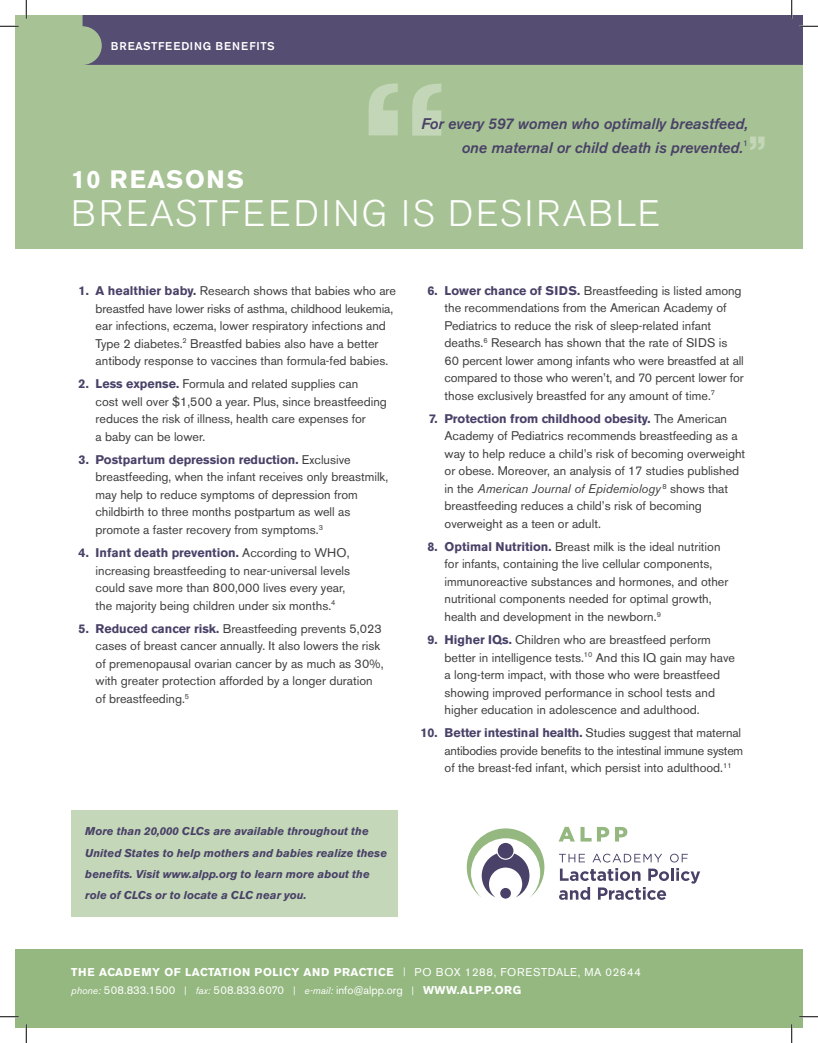
<style>
.page{position:relative;width:818px;height:1043px;background:#fff}
.page>*{position:absolute;margin:0;border:0;box-sizing:border-box;transform-origin:0 0}
.t1{font:500 expanded 176.25px "Akzidenz Grotesk BE";color:#fff}
.t2{font:500 48.75px "Akzidenz Grotesk BE";color:#fff}
.t3{font:300 36.62px "Akzidenz Grotesk BE";letter-spacing:.07em;color:#fff}
.t4{font:700 25px "Akzidenz Grotesk BE";letter-spacing:.05em;color:#fff}
.t5{font:italic 500 15.25px/24px "Akzidenz Grotesk BE";color:#494167}
.t6{font:12.5px/17.5px "Akzidenz Grotesk BE";color:#3e3e3f}
.t7{font:12.5px/17.5px "Akzidenz Grotesk BE";letter-spacing:-.02em;color:#3e3e3f}
.t8{font:italic 700 11.25px/21.2px "Akzidenz Grotesk BE";color:#494167}
.t9{font:11.25px/18.8px "Akzidenz Grotesk BE";color:#fff}
.t10{font:500 11.25px "Akzidenz Grotesk BE";letter-spacing:.07em;color:#fff}
.t11{font:8.38px "Akzidenz Grotesk BE";color:#494167}
.s1{font-weight:700;color:#494167}
.s2{font-style:italic}
.s3{font-weight:700}
.s4{font-size:8.75px}
.s5{font-style:italic;font-size:10px}
</style>
<div class="page">
<div style="left:71px;top:810px;width:327px;height:107px;background:#c4d7b9"></div>
<div style="left:15px;top:15px;width:787px;height:234px;background:#a7c395"></div>
<div style="left:82px;top:15px;width:720px;height:50px;background:#564d72"></div>
<div style="left:15px;top:949px;width:787px;height:79px;background:#94b880"></div>
<svg style="left:559px;top:853px;width:26px;height:9px"></svg>
<svg style="left:592px;top:853px;width:70px;height:9px"></svg>
<svg style="left:670px;top:853px;width:17px;height:9px"></svg>
<div style="left:500px;top:888px;width:11px;height:10px;background:#494167;border-radius:50%"></div>
<svg style="left:466px;top:828px;width:78px;height:69px"></svg>
<svg style="left:559px;top:826px;width:32px;height:15px"></svg>
<svg style="left:597px;top:827px;width:12px;height:14px"></svg>
<svg style="left:615px;top:827px;width:12px;height:14px"></svg>
<svg style="left:559px;top:868px;width:141px;height:31px"></svg>
<svg style="left:0;top:25px;width:19px;height:2px"></svg>
<svg style="left:799px;top:25px;width:19px;height:2px"></svg>
<svg style="left:0;top:1016px;width:19px;height:1px"></svg>
<svg style="left:799px;top:1015px;width:19px;height:2px"></svg>
<svg style="left:25px;top:0;width:2px;height:19px"></svg>
<svg style="left:25px;top:1024px;width:2px;height:18px"></svg>
<svg style="left:790px;top:0;width:2px;height:19px"></svg>
<svg style="left:791px;top:1024px;width:1px;height:18px"></svg>
<p class="t10" style="left:111px;top:40px;width:165px">BREASTFEEDING BENEFITS</p>
<h1 class="t1" style="left:357px;top:45px;width:97px">“</h1>
<p class="t5" style="left:461px;top:112px;width:288px;text-indent:-40px">For every 597 women who optimally breastfeed, one maternal or child death is prevented.</p>
<p class="t11" style="left:743px;top:138px;width:6px">1</p>
<h2 class="t2" style="left:748px;top:124px;width:20px">”</h2>
<h2 class="t2" style="left:748px;top:131px;width:20px">”</h2>
<h3 class="t4" style="left:71px;top:165px;width:174px">10 REASONS</h3>
<h3 class="t3" style="left:71px;top:193px;width:590px">BREASTFEEDING IS DESIRABLE</h3>
<p class="t6" style="left:96px;top:282px;width:302px;text-indent:-17px"><span class="s1">1. A healthier baby.</span> Research shows that babies who are breastfed have lower risks of asthma, childhood leukemia, ear infections, eczema, lower respiratory infections and Type 2 diabetes.<sup>2</sup> Breastfed babies also have a better antibody response to vaccines than formula-fed babies.</p>
<p class="t6" style="left:96px;top:375px;width:293px;text-indent:-17px"><span class="s1">2. Less expense.</span> Formula and related supplies can<br>cost well over $1,500 a year. Plus, since breastfeeding reduces the risk of illness, health care expenses for<br>a baby can be lower.</p>
<p class="t6" style="left:96px;top:451px;width:294px;text-indent:-17px"><span class="s1">3. Postpartum depression reduction.</span> Exclusive breastfeeding, when the infant receives only breastmilk, may help to reduce symptoms of depression from childbirth to three months postpartum as well as promote a faster recovery from symptoms.<sup>3</sup></p>
<p class="t6" style="left:96px;top:544px;width:256px;text-indent:-17px"><span class="s1">4. Infant death prevention.</span> According to WHO, increasing breastfeeding to near-universal levels could save more than 800,000 lives every year, the majority being children under six months.<sup>4</sup></p>
<p class="t6" style="left:96px;top:619px;width:289px;text-indent:-17px"><span class="s1">5. Reduced cancer risk.</span> Breastfeeding prevents 5,023 cases of breast cancer annually. It also lowers the risk of premenopausal ovarian cancer by as much as 30%, with greater protection afforded by a longer duration of breastfeeding.<sup>5</sup></p>
<p class="t8" style="left:85px;top:820px;width:303px">More than 20,000 CLCs are available throughout the United States to help mothers and babies realize these benefits. Visit www.alpp.org to learn more about the role of CLCs or to locate a CLC near you.</p>
<p class="t6" style="left:444px;top:281px;width:301px;text-indent:-17px"><span class="s1">6. Lower chance of SIDS.</span> Breastfeeding is listed among the recommendations from the American Academy of Pediatrics to reduce the risk of sleep-related infant deaths.<sup>6</sup> Research has shown that the rate of SIDS is 60 percent lower among infants who were breastfed at all compared to those who weren’t, and 70 percent lower for those exclusively breastfed for any amount of time.<sup>7</sup></p>
<p class="t6" style="left:444px;top:409px;width:302px;text-indent:-15px"><span class="s1">7. Protection from childhood obesity.</span> The American Academy of Pediatrics recommends breastfeeding as a way to help reduce a child’s risk of becoming overweight or obese. Moreover, an analysis of 17 studies published in the <span class="s2">American Journal of Epidemiology</span> <sup>8</sup> shows that breastfeeding reduces a child’s risk of becoming overweight as a teen or adult.</p>
<p class="t6" style="left:444px;top:538px;width:285px;text-indent:-17px"><span class="s1">8. Optimal Nutrition.</span> Breast milk is the ideal nutrition for infants, containing the live cellular components, immunoreactive substances and hormones, and other nutritional components needed for optimal growth, health and development in the newborn.<sup>9</sup></p>
<p class="t6" style="left:444px;top:631px;width:292px;text-indent:-17px"><span class="s1">9. Higher IQs.</span> Children who are breastfeed perform better in intelligence tests.<sup>10</sup> And this IQ gain may have a long-term impact, with those who were breastfeed showing improved performance in school tests and higher education in adolescence and adulthood.</p>
<p class="t7" style="left:444px;top:724px;width:300px;text-indent:-24px"><span class="s1">10. Better intestinal health.</span> Studies suggest that maternal antibodies provide benefits to the intestinal immune system of the breast-fed infant, which persist into adulthood.<sup>11</sup></p>
<p class="t9" style="left:71px;top:962px;width:571px"><span class="s3">THE ACADEMY OF LACTATION POLICY AND PRACTICE</span> <span class="s4">|</span> PO BOX 1288, FORESTDALE, MA 02644 <span class="s5">phone:</span> 508.833.1500 <span class="s4">|</span> <span class="s5">fax:</span> 508.833.6070 <span class="s4">|</span> <span class="s5">e-mail:</span> info@alpp.org <span class="s4">|</span> <span class="s3">WWW.ALPP.ORG</span></p>
</div>
